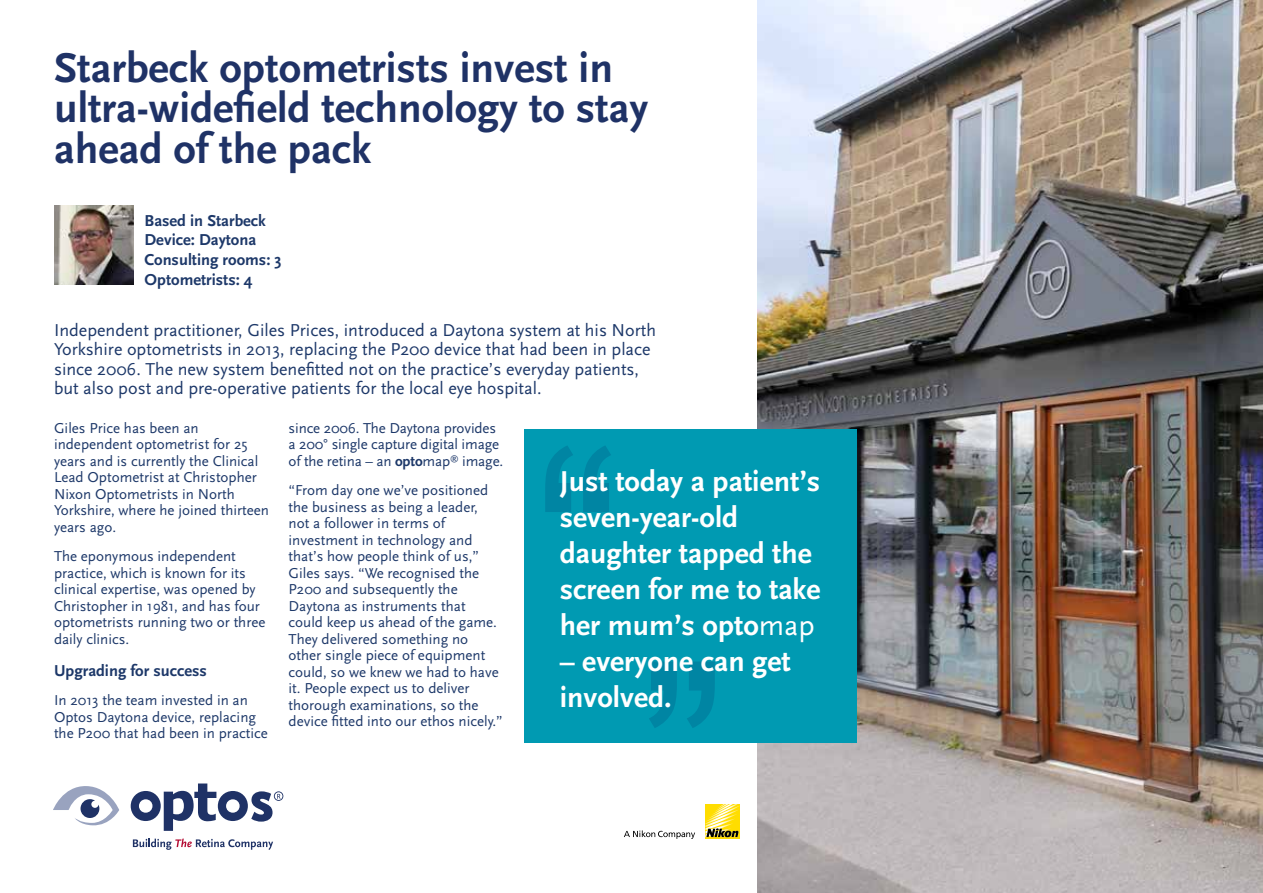
<style>
.page{position:relative;width:1263px;height:893px;background:#fff}
.page>*{position:absolute;margin:0;border:0;box-sizing:border-box;transform-origin:0 0}
.t1{font:700 43.5px/40.5px "Scala Sans OT";color:#1f3266}
.t2{font:700 30px/36px "Scala Sans OT";color:#fff}
.t3{font:18px/19.5px "Scala Sans OT";color:#1d3869}
.t4{font:700 16.5px/19.8px "Scala Sans OT";color:#1d3869}
.t5{font:15px/16.5px "Scala Sans OT";color:#1d3869}
.s1{font-weight:700}
.s2{font-weight:400}
</style>
<div class="page">
<img style="left:758px;top:0;width:505px;height:893px">
<img style="left:54px;top:205px;width:80px;height:80px">
<div style="left:524px;top:429px;width:333px;height:314px;background:#009ab2"></div>
<svg style="left:649px;top:662px;width:66px;height:66px"></svg>
<svg style="left:545px;top:446px;width:66px;height:66px"></svg>
<svg style="left:133px;top:838px;width:140px;height:12px"></svg>
<svg style="left:53px;top:786px;width:66px;height:40px"></svg>
<svg style="left:131px;top:783px;width:152px;height:48px"></svg>
<svg style="left:624px;top:830px;width:71px;height:9px"></svg>
<svg style="left:705px;top:837px;width:35px;height:1px"></svg>
<svg style="left:705px;top:804px;width:35px;height:33px"></svg>
<h1 class="t1" style="left:54px;top:48px;width:596px">Starbeck optometrists invest in ultra-widefield technology to stay ahead of the pack</h1>
<p class="t4" style="left:145px;top:210px;width:139px">Based in Starbeck<br>Device: Daytona<br>Consulting rooms: 3<br>Optometrists: 4</p>
<p class="t3" style="left:54px;top:320px;width:604px">Independent practitioner, Giles Prices, introduced a Daytona system at his North Yorkshire optometrists in 2013, replacing the P200 device that had been in place since 2006. The new system benefitted not on the practice’s everyday patients, but also post and pre-operative patients for the local eye hospital.</p>
<p class="t5" style="left:54px;top:420px;width:217px">Giles Price has been an independent optometrist for 25 years and is currently the Clinical<br>Lead Optometrist at Christopher<br>Nixon Optometrists in North<br>Yorkshire, where he joined thirteen years ago.</p>
<p class="t5" style="left:54px;top:548px;width:213px">The eponymous independent practice, which is known for its clinical expertise, was opened by<br>Christopher in 1981, and has four optometrists running two or three daily clinics.</p>
<p class="t4" style="left:54px;top:661px;width:154px">Upgrading for success</p>
<p class="t5" style="left:54px;top:693px;width:215px">In 2013 the team invested in an<br>Optos Daytona device, replacing the P200 that had been in practice</p>
<p class="t5" style="left:289px;top:420px;width:216px">since 2006. The Daytona provides a 200° single capture digital image of the retina – an <span class="s1">opto</span>map<sup>®</sup> image.</p>
<p class="t5" style="left:289px;top:482px;width:216px">“From day one we’ve positioned the business as being a leader,<br>not a follower in terms of investment in technology and that’s how people think of us,”<br>Giles says. “We recognised the<br>P200 and subsequently the<br>Daytona as instruments that could keep us ahead of the game.<br>They delivered something no other single piece of equipment could, so we knew we had to have it. People expect us to deliver thorough examinations, so the device fitted into our ethos nicely.”</p>
<h2 class="t2" style="left:560px;top:463px;width:262px">Just today a patient’s seven-year-old daughter tapped the screen for me to take her mum’s opto<span class="s2">map</span></h2>
<h2 class="t2" style="left:560px;top:643px;width:232px">– everyone can get involved.</h2>
</div>
